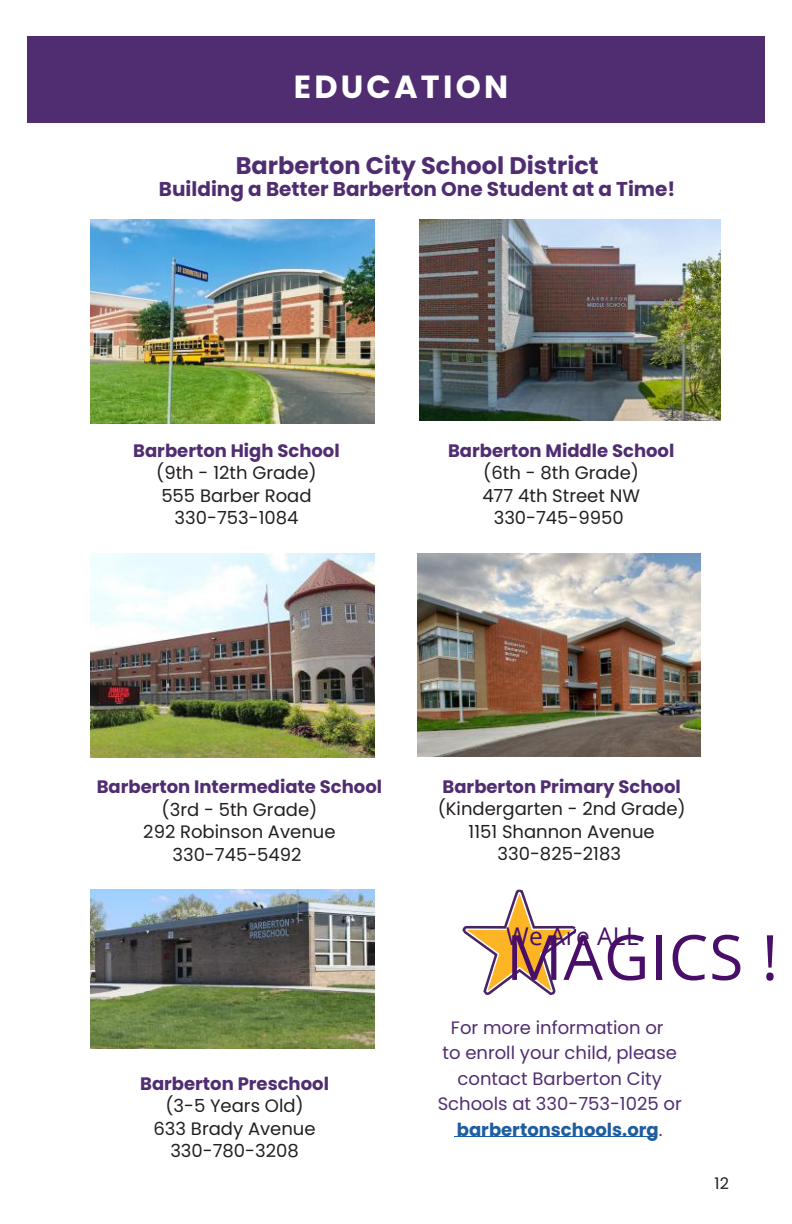
<style>
.page{position:relative;width:792px;height:1224px;background:#fff}
.page>*{position:absolute;margin:0;border:0;box-sizing:border-box;transform-origin:0 0}
.t1{font:62.4px "Open Sans";letter-spacing:.015em;color:#490e67}
.t2{font:700 32px "Poppins";letter-spacing:.1em;color:#fff}
.t3{font:24.4px "Open Sans";letter-spacing:.015em;color:#490e67}
.t4{font:700 24px "Poppins";color:#502d71}
.t5{font:700 20px "Poppins";color:#502d71}
.t6{font:18px/22.4px "Poppins";color:#231f20;text-align:center}
.t7{font:18px/25.6px "Poppins";color:#502d71;text-align:center}
.t8{font:700 18px "Poppins";color:#502d71}
.t9{font:16px "Poppins";color:#231f20}
.s1{font-weight:700;color:#1f5e9e}
</style>
<div class="page">
<div style="left:27px;top:36px;width:738px;height:86px;background:#502d71"></div>
<img style="left:91px;top:220px;width:283px;height:204px">
<img style="left:91px;top:553px;width:283px;height:204px">
<img style="left:91px;top:889px;width:283px;height:159px">
<img style="left:417px;top:553px;width:283px;height:204px">
<hr style="left:454px;top:1136px;width:202px;height:1px;background:#1f5e9e">
<svg style="left:462px;top:889px;width:114px;height:106px"></svg>
<img style="left:419px;top:220px;width:302px;height:201px">
<h2 class="t2" style="left:294px;top:64px;width:216px">EDUCATION</h2>
<h3 class="t4" style="left:236px;top:148px;width:364px">Barberton City School District</h3>
<p class="t5" style="left:159px;top:175px;width:518px">Building a Better Barberton One Student at a Time!</p>
<p class="t8" style="left:133px;top:438px;width:208px">Barberton High School</p>
<p class="t6" style="left:156px;top:462px;width:162px">(9th - 12th Grade)<br>555 Barber Road<br>330-753-1084</p>
<p class="t8" style="left:448px;top:438px;width:228px">Barberton Middle School</p>
<p class="t6" style="left:482px;top:462px;width:159px">(6th - 8th Grade)<br>477 4th Street NW<br>330-745-9950</p>
<p class="t8" style="left:97px;top:774px;width:287px">Barberton Intermediate School</p>
<p class="t6" style="left:143px;top:798px;width:194px">(3rd - 5th Grade)<br>292 Robinson Avenue<br>330-745-5492</p>
<p class="t8" style="left:140px;top:1071px;width:190px">Barberton Preschool</p>
<p class="t6" style="left:154px;top:1095px;width:164px">(3-5 Years Old)<br>633 Brady Avenue<br>330-780-3208</p>
<p class="t8" style="left:443px;top:774px;width:240px">Barberton Primary School</p>
<p class="t6" style="left:438px;top:798px;width:249px">(Kindergarten - 2nd Grade)<br>1151 Shannon Avenue<br>330-825-2183</p>
<h3 class="t3" style="left:506px;top:919px;width:134px">We Are ALL</h3>
<h1 class="t1" style="left:506px;top:913px;width:274px">MAGICS !</h1>
<p class="t7" style="left:438px;top:1014px;width:246px">For more information or<br>to enroll your child, please contact Barberton City<br>Schools at 330-753-1025 or <span class="s1">barbertonschools.org</span>.</p>
<p class="t9" style="left:715px;top:1173px;width:16px">12</p>
</div>
